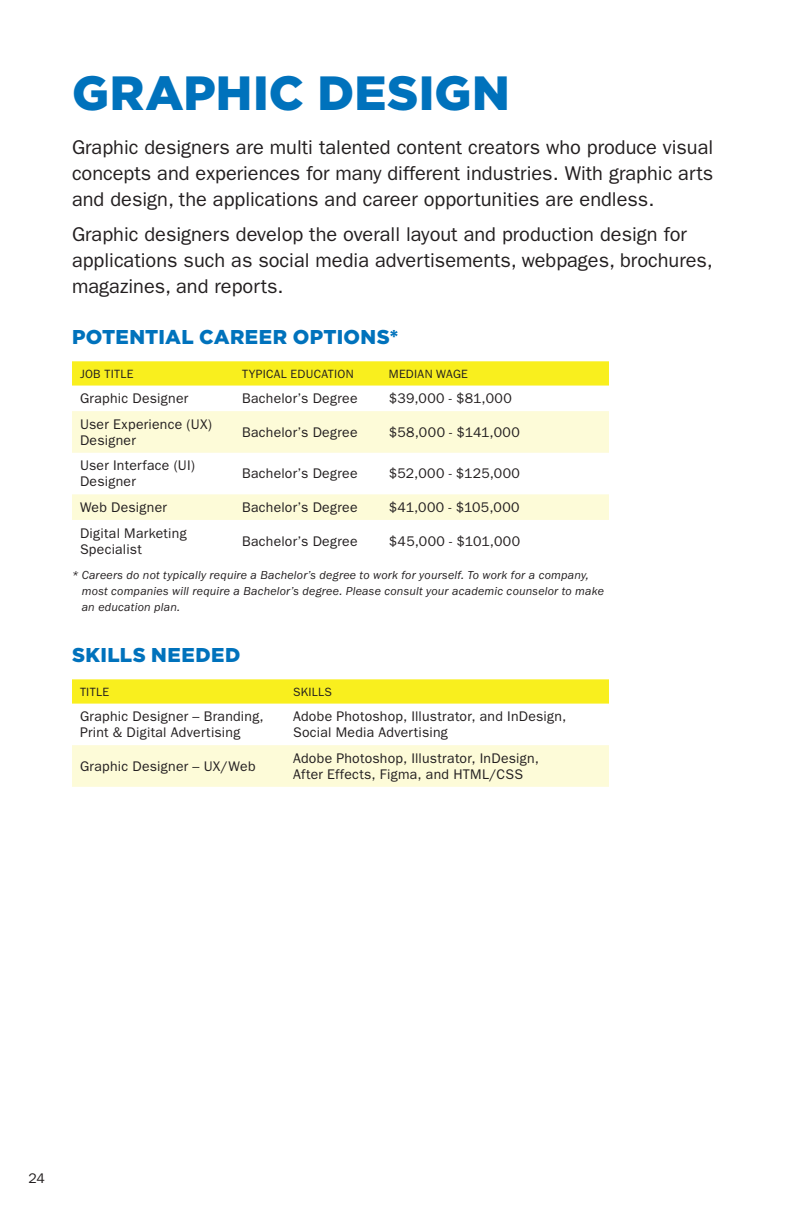
<style>
.page{position:relative;width:792px;height:1224px;background:#fff}
.page>*{position:absolute;margin:0;border:0;box-sizing:border-box;transform-origin:0 0}
.H2-24_28{font:900 48px "Gotham";letter-spacing:.01em;color:#0072bc}
.Course_Description{font:20px/26px "ITC Franklin Gothic Std";color:#231f20;text-align:justify}
.H3-10_12{font:900 20px "Gotham";letter-spacing:.015em;color:#0072bc}
.Chart_body_text{font:14px/16px "ITC Franklin Gothic Std";letter-spacing:.02em;color:#231f20}
.text_for_charts{font:italic 12px/16.4px "ITC Franklin Gothic Std";letter-spacing:.015em;color:#231f20}
.Chart_header_centered_text{font:12px "ITC Franklin Gothic Std";letter-spacing:.025em;color:#231f20}
.Chart_header{font:12px "ITC Franklin Gothic Std";letter-spacing:.025em;color:#231f20}
</style>
<div class="page">
<svg style="left:72px;top:361px;width:537px;height:25px;background:#f9ef24"></svg>
<svg style="left:72px;top:411px;width:537px;height:109px;fill:#fdfbd8"></svg>
<svg style="left:72px;top:679px;width:537px;height:25px;background:#f9ef24"></svg>
<div style="left:72px;top:745px;width:537px;height:42px;background:#fdfbd8"></div>
<h2 class="H2-24_28" style="left:72px;top:60px;width:439px">GRAPHIC DESIGN</h2>
<p class="Course_Description" style="left:72px;top:135px;width:643px">Graphic designers are multi talented content creators who produce visual concepts and experiences for many different industries. With graphic arts and design, the applications and career opportunities are endless.</p>
<p class="Course_Description" style="left:72px;top:222px;width:642px;text-align:left">Graphic designers develop the overall layout and production design for applications such as social media advertisements, webpages, brochures, magazines, and reports.</p>
<h3 class="H3-10_12" style="left:72px;top:323px;width:328px">POTENTIAL CAREER OPTIONS*</h3>
<p class="Chart_header" style="left:80px;top:367px;width:55px">JOB TITLE</p>
<p class="Chart_header_centered_text" style="left:242px;top:367px;width:113px">TYPICAL EDUCATION</p>
<p class="Chart_header_centered_text" style="left:389px;top:367px;width:81px">MEDIAN WAGE</p>
<h2 class="Chart_body_text" style="left:80px;top:391px;width:110px">Graphic Designer</h2>
<h2 class="Chart_body_text" style="left:242px;top:391px;width:117px">Bachelor’s Degree</h2>
<h2 class="Chart_body_text" style="left:389px;top:391px;width:125px">$39,000 - $81,000</h2>
<h2 class="Chart_body_text" style="left:80px;top:416px;width:134px">User Experience (UX)<br>Designer</h2>
<h2 class="Chart_body_text" style="left:242px;top:424px;width:117px">Bachelor’s Degree</h2>
<h2 class="Chart_body_text" style="left:389px;top:424px;width:132px">$58,000 - $141,000</h2>
<h2 class="Chart_body_text" style="left:80px;top:458px;width:116px">User Interface (UI)<br>Designer</h2>
<h2 class="Chart_body_text" style="left:242px;top:466px;width:117px">Bachelor’s Degree</h2>
<h2 class="Chart_body_text" style="left:389px;top:466px;width:133px">$52,000 - $125,000</h2>
<h2 class="Chart_body_text" style="left:80px;top:499px;width:89px">Web Designer</h2>
<h2 class="Chart_body_text" style="left:242px;top:499px;width:117px">Bachelor’s Degree</h2>
<h2 class="Chart_body_text" style="left:389px;top:499px;width:132px">$41,000 - $105,000</h2>
<h2 class="Chart_body_text" style="left:80px;top:525px;width:108px">Digital Marketing<br>Specialist</h2>
<h2 class="Chart_body_text" style="left:242px;top:533px;width:117px">Bachelor’s Degree</h2>
<h2 class="Chart_body_text" style="left:389px;top:533px;width:133px">$45,000 - $101,000</h2>
<p class="text_for_charts" style="left:82px;top:567px;width:524px;text-indent:-10px">* Careers do not typically require a Bachelor’s degree to work for yourself. To work for a company, most companies will require a Bachelor’s degree. Please consult your academic counselor to make an education plan.</p>
<h3 class="H3-10_12" style="left:72px;top:642px;width:170px">SKILLS NEEDED</h3>
<p class="Chart_header" style="left:80px;top:685px;width:31px">TITLE</p>
<p class="Chart_header_centered_text" style="left:293px;top:685px;width:40px">SKILLS</p>
<h2 class="Chart_body_text" style="left:80px;top:709px;width:185px">Graphic Designer – Branding,<br>Print &amp; Digital Advertising</h2>
<h2 class="Chart_body_text" style="left:293px;top:709px;width:275px">Adobe Photoshop, Illustrator, and InDesign,<br>Social Media Advertising</h2>
<h2 class="Chart_body_text" style="left:80px;top:758px;width:177px">Graphic Designer – UX/Web</h2>
<h2 class="Chart_body_text" style="left:293px;top:750px;width:248px">Adobe Photoshop, Illustrator, InDesign,<br>After Effects, Figma, and HTML/CSS</h2>
<p class="Chart_body_text" style="left:28px;top:1171px;width:18px">24</p>
</div>
